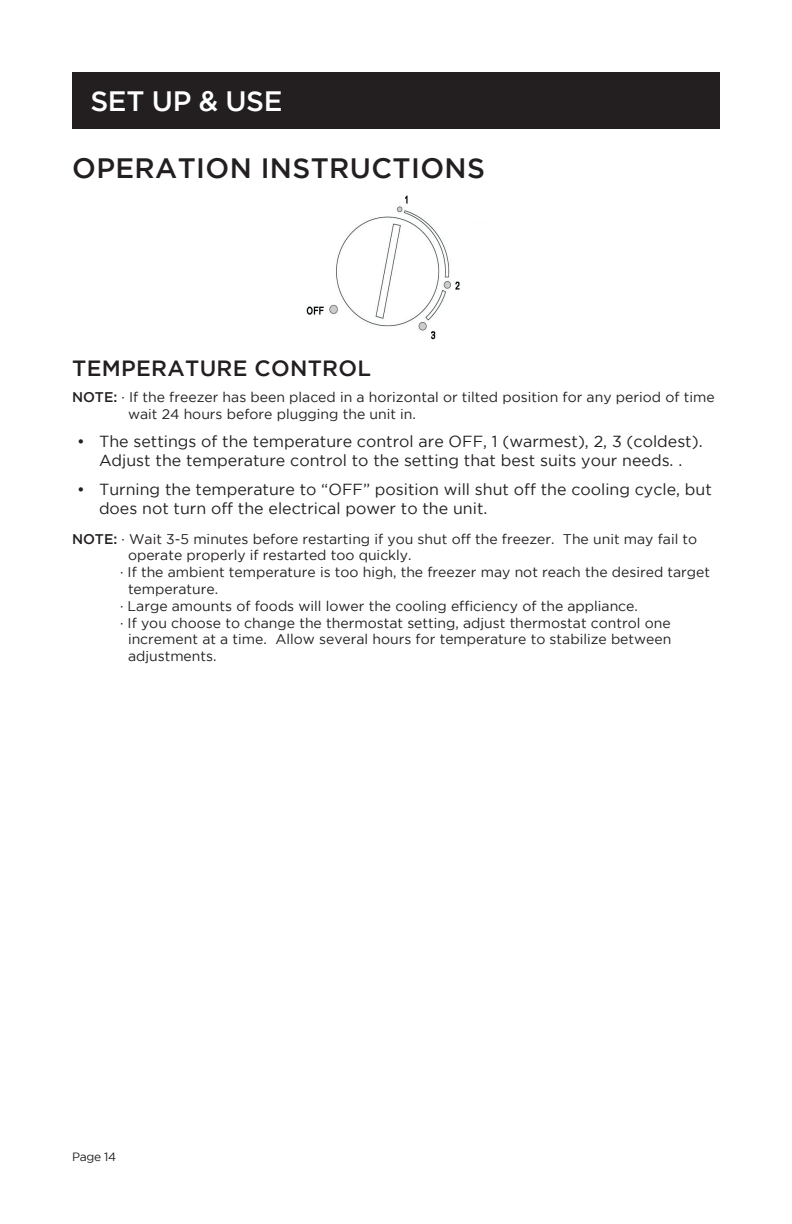
<style>
.page{position:relative;width:792px;height:1224px;background:#fff}
.page>*{position:absolute;margin:0;border:0;box-sizing:border-box;transform-origin:0 0}
.t1{font:500 28px "Gotham";letter-spacing:.015em;color:#231f20}
.t2{font:500 28px "Gotham";letter-spacing:-.01em;color:#fff}
.t3{font:500 22px "Gotham";letter-spacing:.015em;color:#231f20}
.t4{font:16px/19.2px "Gotham";color:#231f20;text-align:center}
.body_copy{font:14px/16.8px "Gotham";color:#231f20}
.t5{font:12px "Gotham";letter-spacing:-.025em;color:#231f20}
.s1{font-weight:500}
</style>
<div class="page">
<img style="left:306px;top:195px;width:154px;height:145px">
<div style="left:72px;top:72px;width:648px;height:57px;background:#231f20"></div>
<p class="t2" style="left:90px;top:85px;width:194px">SET UP &amp; USE</p>
<p class="t1" style="left:72px;top:152px;width:414px">OPERATION INSTRUCTIONS</p>
<p class="t3" style="left:72px;top:356px;width:301px">TEMPERATURE CONTROL</p>
<p class="body_copy" style="left:128px;top:389px;width:588px;text-indent:-56px"><span class="s1">NOTE:</span> · If the freezer has been placed in a horizontal or tilted position for any period of time wait 24 hours before plugging the unit in.</p>
<p class="t4" style="left:77px;top:432px;width:627px">• The settings of the temperature control are OFF, 1 (warmest), 2, 3 (coldest).<br>Adjust the temperature control to the setting that best suits your needs. .</p>
<p class="t4" style="left:99px;top:479px;width:614px;text-align:left;text-indent:-22px">• Turning the temperature to “OFF” position will shut off the cooling cycle, but does not turn off the electrical power to the unit.</p>
<p class="body_copy" style="left:128px;top:530px;width:571px;text-indent:-56px"><span class="s1">NOTE:</span> · Wait 3-5 minutes before restarting if you shut off the freezer. The unit may fail to operate properly if restarted too quickly.</p>
<p class="body_copy" style="left:128px;top:564px;width:584px;text-indent:-8px">· If the ambient temperature is too high, the freezer may not reach the desired target temperature.</p>
<p class="body_copy" style="left:120px;top:597px;width:519px">· Large amounts of foods will lower the cooling efficiency of the appliance.</p>
<p class="body_copy" style="left:128px;top:614px;width:545px;text-align:justify;text-indent:-8px">· If you choose to change the thermostat setting, adjust thermostat control one increment at a time. Allow several hours for temperature to stabilize between adjustments.</p>
<p class="t5" style="left:72px;top:1150px;width:46px">Page 14</p>
</div>
